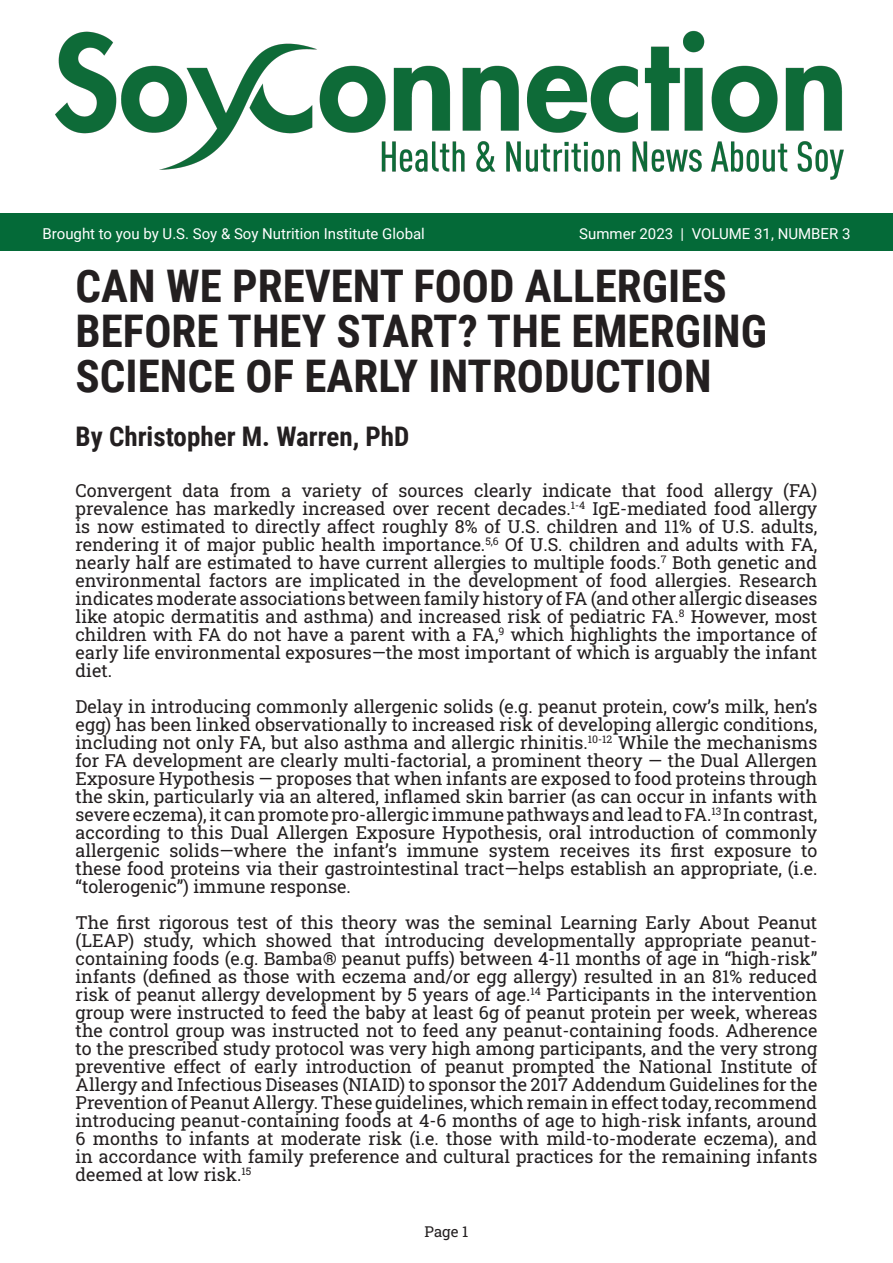
<style>
.page{position:relative;width:893px;height:1263px;background:#fff}
.page>*{position:absolute;margin:0;border:0;box-sizing:border-box;transform-origin:0 0}
._40_40_Reg_Left{font:700 45px/45px "Roboto Condensed";color:#231f20}
._40_40_Reg_Left-2{font:700 27px "Roboto Condensed";color:#231f20}
._14_20_reg_Left_jU{font:18px/18px "Roboto Slab";color:#231f20;text-align:justify}
._20_24_Reg_Left{font:15px "Roboto";color:#fff}
._14_20_reg_Left_jU-2{font:15px "Roboto Slab";color:#231f20}
</style>
<div class="page">
<img style="left:55px;top:30px;width:789px;height:150px">
<div style="left:0;top:213px;width:893px;height:38px;background:#046a38"></div>
<p class="_20_24_Reg_Left" style="left:43px;top:223px;width:384px">Brought to you by U.S. Soy &amp; Soy Nutrition Institute Global</p>
<p class="_20_24_Reg_Left" style="left:579px;top:223px;width:273px">Summer 2023 | VOLUME 31, NUMBER 3</p>
<p class="_40_40_Reg_Left" style="left:76px;top:261px;width:653px">CAN WE PREVENT FOOD ALLERGIES</p>
<p class="_40_40_Reg_Left" style="left:76px;top:306px;width:693px">BEFORE THEY START? THE EMERGING<br>SCIENCE OF EARLY INTRODUCTION</p>
<p class="_40_40_Reg_Left-2" style="left:76px;top:417px;width:335px">By Christopher M. Warren, PhD</p>
<p class="_14_20_reg_Left_jU" style="left:76px;top:481px;width:743px">Convergent data from a variety of sources clearly indicate that food allergy (FA) prevalence has markedly increased over recent decades.<sup>1-4</sup> IgE-mediated food allergy is now estimated to directly affect roughly 8% of U.S. children and 11% of U.S. adults, rendering it of major public health importance.<sup>5,6</sup> Of U.S. children and adults with FA, nearly half are estimated to have current allergies to multiple foods.<sup>7</sup> Both genetic and environmental factors are implicated in the development of food allergies. Research indicates moderate associations between family history of FA (and other allergic diseases like atopic dermatitis and asthma) and increased risk of pediatric FA.<sup>8</sup> However, most children with FA do not have a parent with a FA,<sup>9</sup> which highlights the importance of early life environmental exposures—the most important of which is arguably the infant diet.</p>
<p class="_14_20_reg_Left_jU" style="left:76px;top:697px;width:743px">Delay in introducing commonly allergenic solids (e.g. peanut protein, cow’s milk, hen’s egg) has been linked observationally to increased risk of developing allergic conditions, including not only FA, but also asthma and allergic rhinitis.<sup>10-12</sup> While the mechanisms for FA development are clearly multi-factorial, a prominent theory — the Dual Allergen Exposure Hypothesis — proposes that when infants are exposed to food proteins through the skin, particularly via an altered, inflamed skin barrier (as can occur in infants with severe eczema), it can promote pro-allergic immune pathways and lead to FA.<sup>13</sup> In contrast, according to this Dual Allergen Exposure Hypothesis, oral introduction of commonly allergenic solids—where the infant’s immune system receives its first exposure to these food proteins via their gastrointestinal tract—helps establish an appropriate, (i.e. “tolerogenic”) immune response.</p>
<p class="_14_20_reg_Left_jU" style="left:76px;top:913px;width:743px">The first rigorous test of this theory was the seminal Learning Early About Peanut (LEAP) study, which showed that introducing developmentally appropriate peanut&shy;containing foods (e.g. Bamba® peanut puffs) between 4-11 months of age in “high-risk” infants (defined as those with eczema and/or egg allergy) resulted in an 81% reduced risk of peanut allergy development by 5 years of age.<sup>14</sup> Participants in the intervention group were instructed to feed the baby at least 6g of peanut protein per week, whereas the control group was instructed not to feed any peanut-containing foods. Adherence to the prescribed study protocol was very high among participants, and the very strong preventive effect of early introduction of peanut prompted the National Institute of Allergy and Infectious Diseases (NIAID) to sponsor the 2017 Addendum Guidelines for the Prevention of Peanut Allergy. These guidelines, which remain in effect today, recommend introducing peanut-containing foods at 4-6 months of age to high-risk infants, around 6 months to infants at moderate risk (i.e. those with mild-to-moderate eczema), and in accordance with family preference and cultural practices for the remaining infants deemed at low risk.<sup>15</sup></p>
<p class="_14_20_reg_Left_jU-2" style="left:425px;top:1221px;width:45px">Page 1</p>
</div>
